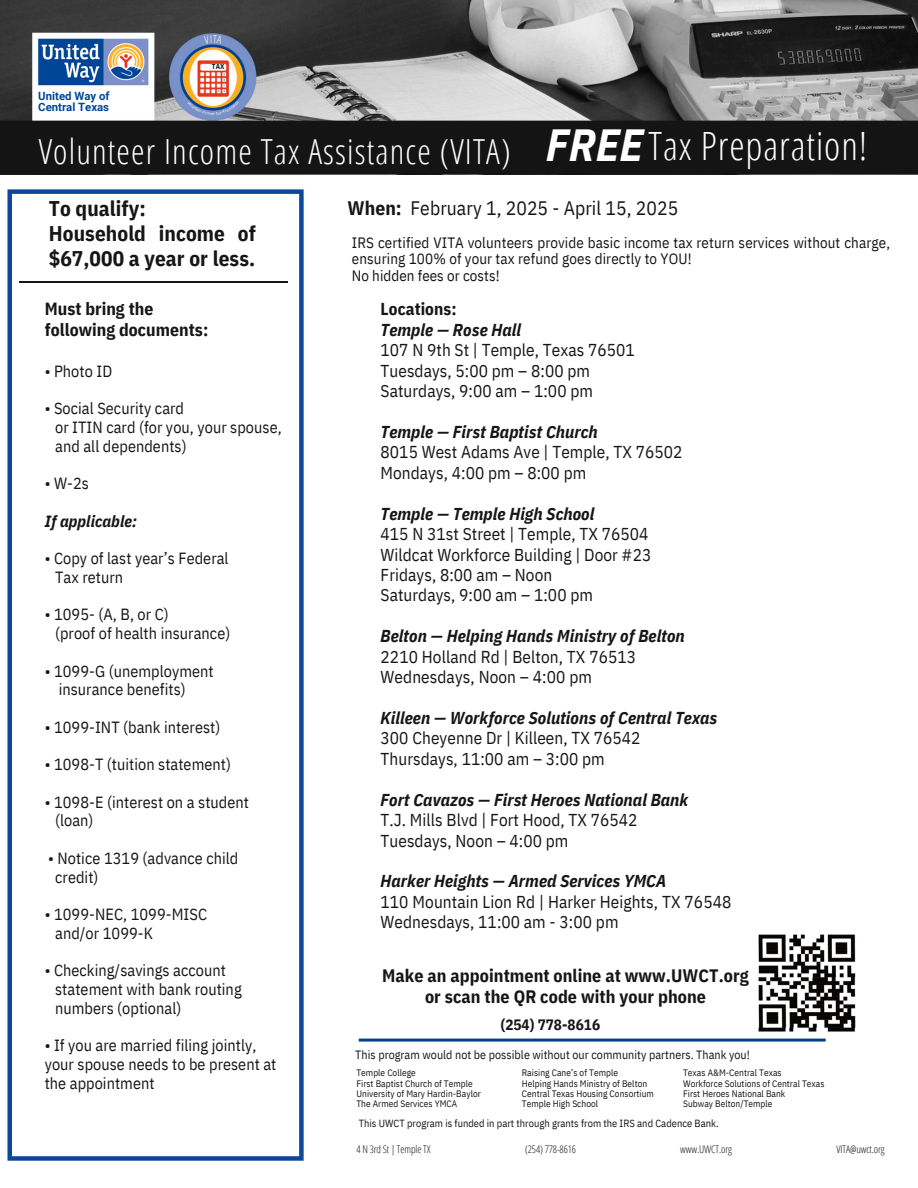
<style>
.page{position:relative;width:918px;height:1188px;background:#fff}
.page>*{position:absolute;margin:0;border:0;box-sizing:border-box;transform-origin:0 0}
.t1{font:italic 700 45px "IBM Plex Sans Cond";color:#fff}
.t2{font:300 39px "Open Sans Condensed";letter-spacing:.025em;color:#fff}
.t3{font:300 34.5px "Open Sans Condensed";letter-spacing:.035em;color:#fff}
.t4{font:700 21.3px/24.8px "IBM Plex Sans Cond";letter-spacing:.005em;color:#171615}
.t5{font:19.5px "IBM Plex Sans Cond";letter-spacing:.005em;color:#171615}
.t6{font:700 18px/21.3px "IBM Plex Sans Cond";letter-spacing:.005em;color:#171615;text-align:center}
.t7{font:700 17.7px/21px "IBM Plex Sans Cond";letter-spacing:.005em;color:#171615}
.t8{font:17.25px/20.4px "IBM Plex Sans Cond";letter-spacing:.005em;color:#171615}
.t9{font:italic 700 17.25px "IBM Plex Sans Cond";letter-spacing:.005em;color:#171615}
.t10{font:700 17.25px "IBM Plex Sans Cond";letter-spacing:.005em;color:#171615}
.t11{font:16.2px/18.8px "IBM Plex Sans Cond";letter-spacing:.005em;color:#171615}
.t12{font:italic 700 16.2px "IBM Plex Sans Cond";letter-spacing:.005em;color:#171615}
.t13{font:15px/16.8px "IBM Plex Sans Cond";letter-spacing:.01em;color:#171615}
.t14{font:700 15px "IBM Plex Sans Cond";letter-spacing:.005em;color:#171615}
.t15{font:12px "IBM Plex Sans Cond";letter-spacing:.005em;color:#171615}
.t16{font:700 11.4px/11.2px "Roboto";color:#004699}
.t17{font:300 10.5px "Open Sans Condensed";letter-spacing:-.01em;color:#171615}
.t18{font:10.35px "IBM Plex Sans Cond";letter-spacing:.005em;color:#171615}
.t19{font:9.3px "IBM Plex Sans Cond";letter-spacing:.005em;color:#171615}
.t20{font:700 7.2px "IBM Plex Sans Cond";color:#171615}
.s1{font-weight:700}
</style>
<div class="page">
<svg style="left:7px;top:189px;width:297px;height:972px"></svg>
<hr style="left:19px;top:281px;width:269px;height:2px;background:#171615">
<img style="left:358px;top:934px;width:498px;height:108px">
<img style="left:0;top:0;width:918px;height:25px">
<img style="left:0;top:25px;width:918px;height:150px">
<svg style="left:204px;top:35px;width:19px;height:9px"></svg>
<svg style="left:187px;top:101px;width:52px;height:14px"></svg>
<p class="t16" style="left:38px;top:90px;width:73px">United Way of<br>Central Texas</p>
<p class="t20" style="left:212px;top:62px;width:14px">TAX</p>
<p class="t3" style="left:39px;top:127px;width:473px">Volunteer Income Tax Assistance (VITA)</p>
<p class="t1" style="left:546px;top:114px;width:98px">FREE</p>
<p class="t2" style="left:649px;top:118px;width:220px">Tax Preparation!</p>
<p class="t4" style="left:49px;top:196px;width:209px">To qualify:<br>Household income of $67,000 a year or less.</p>
<p class="t5" style="left:347px;top:195px;width:332px"><span class="s1">When:</span> February 1, 2025 - April 15, 2025</p>
<p class="t13" style="left:352px;top:234px;width:540px">IRS certified VITA volunteers provide basic income tax return services without charge, ensuring 100% of your tax refund goes directly to YOU!</p>
<p class="t13" style="left:352px;top:267px;width:149px">No hidden fees or costs!</p>
<p class="t7" style="left:45px;top:298px;width:165px">Must bring the following documents:</p>
<p class="t11" style="left:45px;top:361px;width:69px">• Photo ID</p>
<p class="t11" style="left:45px;top:399px;width:141px">• Social Security card</p>
<p class="t11" style="left:55px;top:417px;width:228px">or ITIN card (for you, your spouse,</p>
<p class="t11" style="left:55px;top:436px;width:133px">and all dependents)</p>
<p class="t11" style="left:45px;top:474px;width:46px">• W-2s</p>
<p class="t12" style="left:45px;top:510px;width:94px">If applicable:</p>
<p class="t11" style="left:45px;top:549px;width:185px">• Copy of last year’s Federal</p>
<p class="t11" style="left:55px;top:567px;width:70px">Tax return</p>
<p class="t11" style="left:45px;top:605px;width:126px">• 1095- (A, B, or C)</p>
<p class="t11" style="left:55px;top:624px;width:177px">(proof of health insurance)</p>
<p class="t11" style="left:45px;top:661px;width:171px">• 1099-G (unemployment</p>
<p class="t11" style="left:59px;top:680px;width:129px">insurance benefits)</p>
<p class="t11" style="left:45px;top:717px;width:177px">• 1099-INT (bank interest)</p>
<p class="t11" style="left:45px;top:755px;width:188px">• 1098-T (tuition statement)</p>
<p class="t11" style="left:45px;top:792px;width:206px">• 1098-E (interest on a student</p>
<p class="t11" style="left:55px;top:811px;width:40px">(loan)</p>
<p class="t11" style="left:48px;top:848px;width:192px">• Notice 1319 (advance child</p>
<p class="t11" style="left:55px;top:867px;width:45px">credit)</p>
<p class="t11" style="left:45px;top:905px;width:164px">• 1099-NEC, 1099-MISC</p>
<p class="t11" style="left:55px;top:923px;width:99px">and/or 1099-K</p>
<p class="t11" style="left:45px;top:961px;width:183px">• Checking/savings account</p>
<p class="t11" style="left:55px;top:980px;width:188px">statement with bank routing</p>
<p class="t11" style="left:55px;top:998px;width:128px">numbers (optional)</p>
<p class="t11" style="left:45px;top:1036px;width:233px">• If you are married filing jointly, your spouse needs to be present at the appointment</p>
<p class="t10" style="left:381px;top:298px;width:78px">Locations:</p>
<p class="t9" style="left:381px;top:318px;width:142px">Temple — Rose Hall</p>
<p class="t8" style="left:381px;top:340px;width:256px">107 N 9th St | Temple, Texas 76501</p>
<p class="t8" style="left:381px;top:360px;width:211px">Tuesdays, 5:00 pm – 8:00 pm</p>
<p class="t8" style="left:381px;top:381px;width:214px">Saturdays, 9:00 am – 1:00 pm</p>
<p class="t9" style="left:381px;top:420px;width:219px">Temple — First Baptist Church</p>
<h3 class="t8" style="left:381px;top:442px;width:303px">8015 West Adams Ave | Temple, TX 76502<br>Mondays, 4:00 pm – 8:00 pm</h3>
<h1 class="t9" style="left:381px;top:502px;width:215px">Temple — Temple High School</h1>
<h2 class="t8" style="left:381px;top:524px;width:269px">415 N 31st Street | Temple, TX 76504</h2>
<h4 class="t8" style="left:381px;top:544px;width:272px">Wildcat Workforce Building | Door #23</h4>
<h6 class="t8" style="left:381px;top:564px;width:173px">Fridays, 8:00 am – Noon</h6>
<p class="t8" style="left:381px;top:585px;width:214px">Saturdays, 9:00 am – 1:00 pm</p>
<p class="t9" style="left:381px;top:625px;width:306px">Belton — Helping Hands Ministry of Belton</p>
<p class="t8" style="left:381px;top:646px;width:257px">2210 Holland Rd | Belton, TX 76513<br>Wednesdays, Noon – 4:00 pm</p>
<p class="t9" style="left:381px;top:706px;width:338px">Killeen — Workforce Solutions of Central Texas</p>
<p class="t8" style="left:381px;top:728px;width:261px">300 Cheyenne Dr | Killeen, TX 76542</p>
<p class="t8" style="left:381px;top:748px;width:226px">Thursdays, 11:00 am – 3:00 pm</p>
<p class="t9" style="left:381px;top:788px;width:309px">Fort Cavazos — First Heroes National Bank</p>
<p class="t8" style="left:381px;top:809px;width:258px">T.J. Mills Blvd | Fort Hood, TX 76542</p>
<p class="t8" style="left:381px;top:830px;width:189px">Tuesdays, Noon – 4:00 pm</p>
<p class="t9" style="left:381px;top:870px;width:287px">Harker Heights — Armed Services YMCA</p>
<p class="t8" style="left:381px;top:891px;width:352px">110 Mountain Lion Rd | Harker Heights, TX 76548<br>Wednesdays, 11:00 am - 3:00 pm</p>
<p class="t6" style="left:382px;top:964px;width:368px">Make an appointment online at www.UWCT.org or scan the QR code with your phone</p>
<p class="t14" style="left:501px;top:1015px;width:101px">(254) 778-8616</p>
<p class="t15" style="left:355px;top:1047px;width:396px">This program would not be possible without our community partners. Thank you!</p>
<p class="t19" style="left:356px;top:1067px;width:61px">Temple College</p>
<p class="t19" style="left:356px;top:1077px;width:118px">First Baptist Church of Temple</p>
<p class="t19" style="left:356px;top:1087px;width:126px">University of Mary Hardin-Baylor</p>
<p class="t19" style="left:356px;top:1097px;width:102px">The Armed Services YMCA</p>
<p class="t17" style="left:356px;top:1142px;width:76px">4 N 3rd St | Temple TX</p>
<p class="t17" style="left:525px;top:1142px;width:52px">(254) 778-8616</p>
<p class="t17" style="left:680px;top:1142px;width:53px">www.UWCT.org</p>
<p class="t17" style="left:837px;top:1142px;width:50px">VITA@uwct.org</p>
<p class="t19" style="left:522px;top:1067px;width:98px">Raising Cane’s of Temple</p>
<p class="t19" style="left:522px;top:1077px;width:127px">Helping Hands Ministry of Belton</p>
<p class="t19" style="left:522px;top:1087px;width:134px">Central Texas Housing Consortium</p>
<p class="t19" style="left:522px;top:1097px;width:78px">Temple High School</p>
<p class="t19" style="left:683px;top:1067px;width:100px">Texas A&amp;M-Central Texas</p>
<p class="t19" style="left:683px;top:1077px;width:143px">Workforce Solutions of Central Texas</p>
<p class="t19" style="left:683px;top:1087px;width:104px">First Heroes National Bank</p>
<p class="t19" style="left:683px;top:1097px;width:91px">Subway Belton/Temple</p>
<p class="t18" style="left:359px;top:1117px;width:362px">This UWCT program is funded in part through grants from the IRS and Cadence Bank.</p>
</div>
